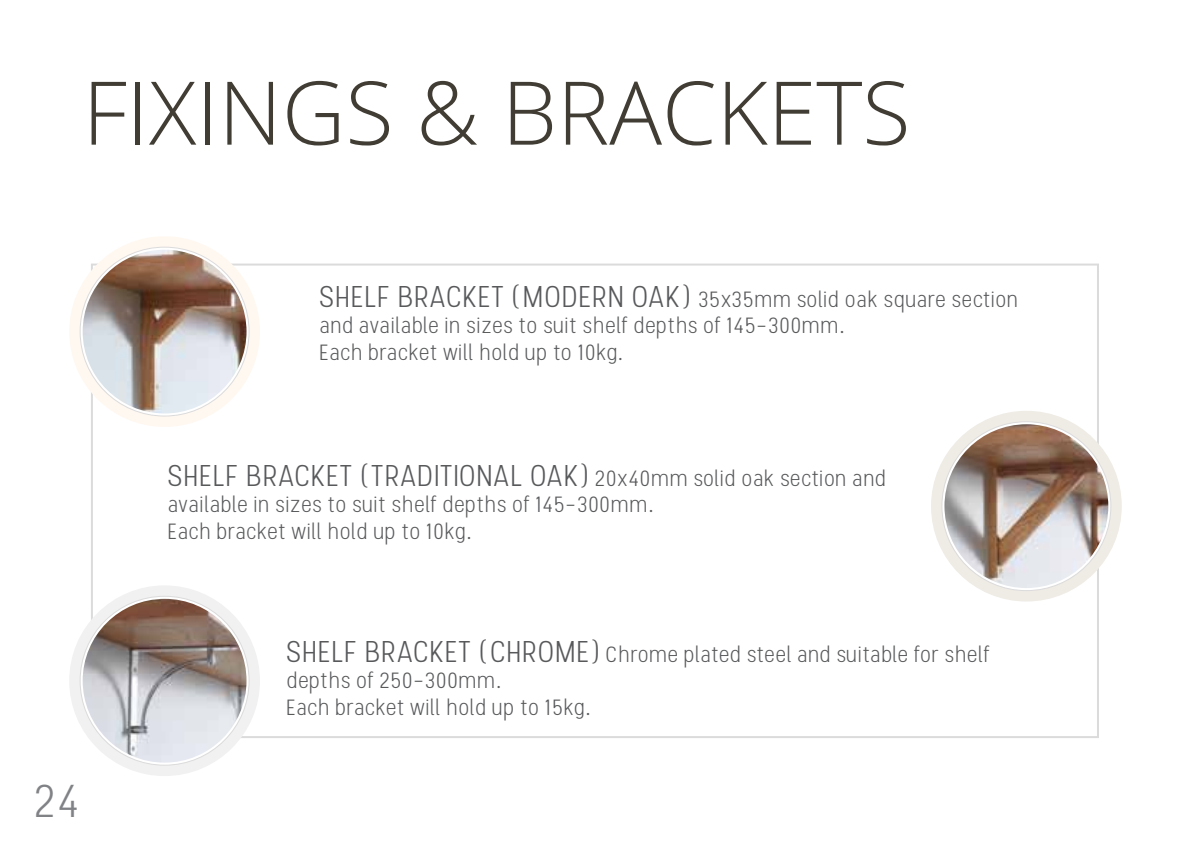
<style>
.page{position:relative;width:1191px;height:842px;background:#fff}
.page>*{position:absolute;margin:0;border:0;box-sizing:border-box;transform-origin:0 0}
.t1{font:300 88px "Open Sans";color:#413d34}
.t2{font:300 46px "Stellar";color:#808285}
.t3{font:300 30px "Stellar";color:#58595b}
.t4{font:300 22px/26.4px "Stellar";color:#58595b}
.s1{font-size:30px}
.s2{font-size:22px}
</style>
<div class="page">
<div style="left:69px;top:236px;width:191px;height:191px;background:#fff8f1;border-radius:50%"></div>
<svg style="left:80px;top:247px;width:169px;height:169px"></svg>
<img style="left:83px;top:250px;width:163px;height:163px;border-radius:82px">
<div style="left:931px;top:411px;width:190px;height:190px;background:#efebe5;border-radius:50%"></div>
<svg style="left:942px;top:422px;width:168px;height:169px"></svg>
<img style="left:944px;top:424px;width:164px;height:164px;border-radius:82px">
<div style="left:69px;top:585px;width:191px;height:191px;background:#f1f1f2;border-radius:50%"></div>
<svg style="left:80px;top:596px;width:169px;height:169px"></svg>
<img style="left:83px;top:599px;width:163px;height:164px;border-radius:82px">
<h1 class="t1" style="left:83px;top:52px;width:829px">FIXINGS &amp; BRACKETS</h1>
<h2 class="t2" style="left:34px;top:774px;width:49px">24</h2>
<p class="t4" style="left:320px;top:286px;width:701px"><span class="s1">SHELF BRACKET (MODERN OAK)</span> 35x35mm solid oak square section and available in sizes to suit shelf depths of 145-300mm.<br>Each bracket will hold up to 10kg.</p>
<h3 class="t3" style="left:168px;top:458px;width:720px">SHELF BRACKET (TRADITIONAL OAK) <span class="s2">20x40mm solid oak section and</span></h3>
<p class="t4" style="left:168px;top:492px;width:488px">available in sizes to suit shelf depths of 145-300mm.<br>Each bracket will hold up to 10kg.</p>
<p class="t4" style="left:287px;top:641px;width:705px"><span class="s1">SHELF BRACKET (CHROME)</span> Chrome plated steel and suitable for shelf depths of 250-300mm.<br>Each bracket will hold up to 15kg.</p>
</div>
